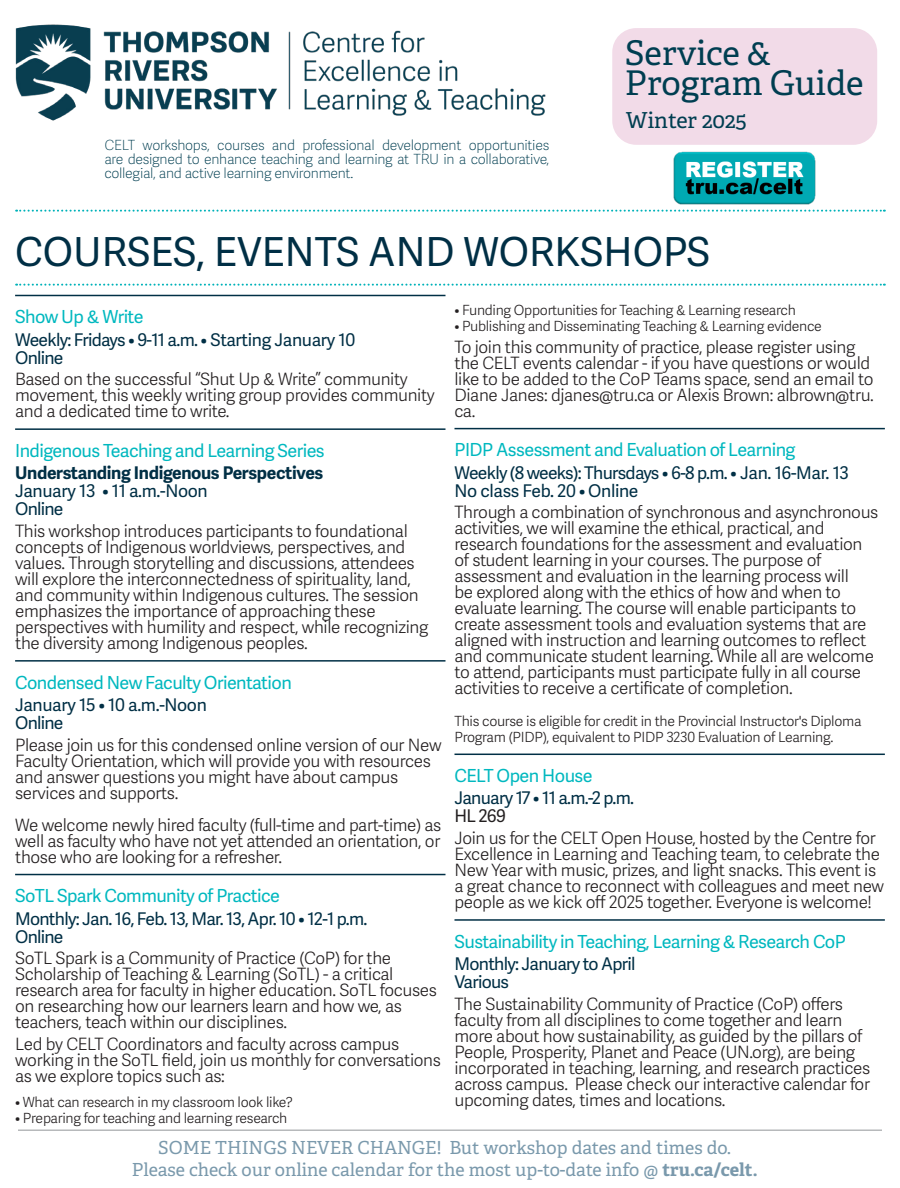
<style>
.page{position:relative;width:900px;height:1188px;background:#fff}
.page>*{position:absolute;margin:0;border:0;box-sizing:border-box;transform-origin:0 0}
.Header_1{font:40px "Adelle Sans";color:#002f45}
.t1{font:34px "Adelle";color:#003e51}
.t2{font:22px "Adelle";color:#003e51}
.Workshop_Course_Title{font:18px "Adelle Sans";letter-spacing:-.03em;color:#00b8bf}
.Intro_blurb{font:18px "Adelle";color:#7a99ac}
.Workshop_Date{font:17.6px "Adelle Sans";letter-spacing:-.04em;color:#002f45}
.Workshop_Date-2{font:17.6px "Adelle Sans";letter-spacing:-.02em;color:#002f45}
.Workshop_Date-3{font:700 17.6px "Adelle Sans";letter-spacing:-.02em;color:#002f45}
.Workshop_Date-4{font:17.6px "Adelle Sans";color:#231f20}
.Body_10_13{font:300 17px/16px "Adelle Sans";letter-spacing:-.02em;color:#231f20}
.Body_10_13-2{font:300 14px/16px "Adelle Sans";letter-spacing:-.02em;color:#231f20}
.Body_10_13-3{font:100 14px/14px "Adelle Sans";letter-spacing:-.02em;color:#003e51;text-align:justify}
.s1{font-weight:700}
</style>
<div class="page">
<div style="left:612px;top:28px;width:265px;height:117px;background:#f2dbe8;border-radius:24px"></div>
<img style="left:15px;top:24px;width:531px;height:97px">
<svg style="left:16px;top:210px;width:869px;height:2px"></svg>
<svg style="left:16px;top:284px;width:869px;height:2px"></svg>
<hr style="left:15px;top:295px;width:431px;height:1px;background:#002f45">
<hr style="left:15px;top:428px;width:431px;height:2px;background:#002f45">
<hr style="left:15px;top:660px;width:431px;height:2px;background:#002f45">
<hr style="left:15px;top:874px;width:431px;height:1px;background:#002f45">
<hr style="left:454px;top:428px;width:431px;height:1px;background:#002f45">
<hr style="left:454px;top:754px;width:431px;height:1px;background:#002f45">
<hr style="left:454px;top:919px;width:431px;height:2px;background:#002f45">
<hr style="left:18px;top:1130px;width:864px;height:1px;background:#939598">
<img style="left:670px;top:151px;width:150px;height:61px">
<p class="t1" style="left:625px;top:32px;width:148px">Service &amp;</p>
<p class="t1" style="left:625px;top:62px;width:240px">Program Guide</p>
<p class="Body_10_13-3" style="left:104px;top:138px;width:446px">CELT workshops, courses and professional development opportunities are designed to enhance teaching and learning at TRU in a collaborative, collegial, and active learning environment.</p>
<p class="t2" style="left:626px;top:107px;width:122px">Winter 2025</p>
<p class="Header_1" style="left:15px;top:228px;width:697px">COURSES, EVENTS AND WORKSHOPS</p>
<p class="Workshop_Course_Title" style="left:15px;top:306px;width:130px">Show Up &amp; Write</p>
<p class="Workshop_Date" style="left:15px;top:329px;width:342px">Weekly: Fridays • 9-11 a.m. • Starting January 10</p>
<p class="Workshop_Date" style="left:15px;top:347px;width:50px">Online</p>
<p class="Body_10_13" style="left:15px;top:372px;width:421px">Based on the successful “Shut Up &amp; Write” community movement, this weekly writing group provides community and a dedicated time to write.</p>
<p class="Workshop_Course_Title" style="left:15px;top:440px;width:311px">Indigenous Teaching and Learning Series</p>
<p class="Workshop_Date-3" style="left:15px;top:462px;width:310px">Understanding Indigenous Perspectives</p>
<p class="Workshop_Date-2" style="left:15px;top:481px;width:194px">January 13 • 11 a.m.-Noon</p>
<p class="Workshop_Date" style="left:15px;top:499px;width:50px">Online</p>
<p class="Body_10_13" style="left:15px;top:524px;width:415px">This workshop introduces participants to foundational concepts of Indigenous worldviews, perspectives, and values. Through storytelling and discussions, attendees will explore the interconnectedness of spirituality, land, and community within Indigenous cultures. The session emphasizes the importance of approaching these perspectives with humility and respect, while recognizing the diversity among Indigenous peoples.</p>
<p class="Workshop_Course_Title" style="left:15px;top:672px;width:278px">Condensed New Faculty Orientation</p>
<p class="Workshop_Date-2" style="left:15px;top:694px;width:193px">January 15 • 10 a.m.-Noon</p>
<p class="Workshop_Date" style="left:15px;top:712px;width:50px">Online</p>
<p class="Body_10_13" style="left:15px;top:737px;width:428px">Please join us for this condensed online version of our New Faculty Orientation, which will provide you with resources and answer questions you might have about campus services and supports.</p>
<p class="Body_10_13" style="left:15px;top:817px;width:428px;text-align:justify">We welcome newly hired faculty (full-time and part-time) as well as faculty who have not yet attended an orientation, or those who are looking for a refresher.</p>
<p class="Workshop_Course_Title" style="left:15px;top:885px;width:266px">SoTL Spark Community of Practice</p>
<p class="Workshop_Date" style="left:15px;top:908px;width:354px">Monthly: Jan. 16, Feb. 13, Mar. 13, Apr. 10 • 12-1 p.m.</p>
<p class="Workshop_Date" style="left:15px;top:926px;width:50px">Online</p>
<p class="Body_10_13" style="left:15px;top:951px;width:423px">SoTL Spark is a Community of Practice (CoP) for the Scholarship of Teaching &amp; Learning (SoTL) - a critical research area for faculty in higher education. SoTL focuses on researching how our learners learn and how we, as teachers, teach within our disciplines.</p>
<p class="Body_10_13" style="left:15px;top:1037px;width:427px">Led by CELT Coordinators and faculty across campus working in the SoTL field, join us monthly for conversations as we explore topics such as:</p>
<p class="Body_10_13-2" style="left:15px;top:1094px;width:279px">• What can research in my classroom look like?</p>
<p class="Body_10_13-2" style="left:15px;top:1110px;width:274px">• Preparing for teaching and learning research</p>
<p class="Body_10_13-2" style="left:454px;top:303px;width:343px">• Funding Opportunities for Teaching &amp; Learning research</p>
<p class="Body_10_13-2" style="left:454px;top:318px;width:369px">• Publishing and Disseminating Teaching &amp; Learning evidence</p>
<p class="Body_10_13" style="left:454px;top:339px;width:421px">To join this community of practice, please register using the CELT events calendar - if you have questions or would like to be added to the CoP Teams space, send an email to Diane Janes: djanes@tru.ca or Alexis Brown: albrown@tru. ca.</p>
<p class="Workshop_Course_Title" style="left:454px;top:440px;width:343px">PIDP Assessment and Evaluation of Learning</p>
<p class="Workshop_Date" style="left:454px;top:462px;width:396px">Weekly (8 weeks): Thursdays • 6-8 p.m. • Jan. 16-Mar. 13</p>
<p class="Workshop_Date-2" style="left:454px;top:480px;width:185px">No class Feb. 20 • Online</p>
<p class="Body_10_13" style="left:454px;top:505px;width:425px">Through a combination of synchronous and asynchronous activities, we will examine the ethical, practical, and research foundations for the assessment and evaluation of student learning in your courses. The purpose of assessment and evaluation in the learning process will<br>be explored along with the ethics of how and when to evaluate learning. The course will enable participants to create assessment tools and evaluation systems that are aligned with instruction and learning outcomes to reflect and communicate student learning. While all are welcome to attend, participants must participate fully in all course activities to receive a certificate of completion.</p>
<p class="Body_10_13-2" style="left:454px;top:714px;width:409px">This course is eligible for credit in the Provincial Instructor's Diploma<br>Program (PIDP), equivalent to PIDP 3230 Evaluation of Learning.</p>
<p class="Workshop_Course_Title" style="left:454px;top:765px;width:140px">CELT Open House</p>
<p class="Workshop_Date" style="left:454px;top:788px;width:181px">January 17 • 11 a.m.-2 p.m.</p>
<p class="Workshop_Date-4" style="left:454px;top:806px;width:53px">HL 269</p>
<p class="Body_10_13" style="left:454px;top:831px;width:431px">Join us for the CELT Open House, hosted by the Centre for Excellence in Learning and Teaching team, to celebrate the New Year with music, prizes, and light snacks. This event is a great chance to reconnect with colleagues and meet new people as we kick off 2025 together. Everyone is welcome!</p>
<p class="Workshop_Course_Title" style="left:454px;top:931px;width:393px">Sustainability in Teaching, Learning &amp; Research CoP</p>
<p class="Workshop_Date" style="left:454px;top:954px;width:183px">Monthly: January to April</p>
<p class="Workshop_Date" style="left:454px;top:972px;width:56px">Various</p>
<p class="Body_10_13" style="left:454px;top:996px;width:417px">The Sustainability Community of Practice (CoP) offers faculty from all disciplines to come together and learn more about how sustainability, as guided by the pillars of People, Prosperity, Planet and Peace (UN.org), are being incorporated in teaching, learning, and research practices across campus. Please check our interactive calendar for upcoming dates, times and locations.</p>
<p class="Intro_blurb" style="left:158px;top:1137px;width:574px">SOME THINGS NEVER CHANGE! But workshop dates and times do.</p>
<p class="Intro_blurb" style="left:132px;top:1159px;width:627px">Please check our online calendar for the most up-to-date info @ <span class="s1">tru.ca/celt.</span></p>
</div>
